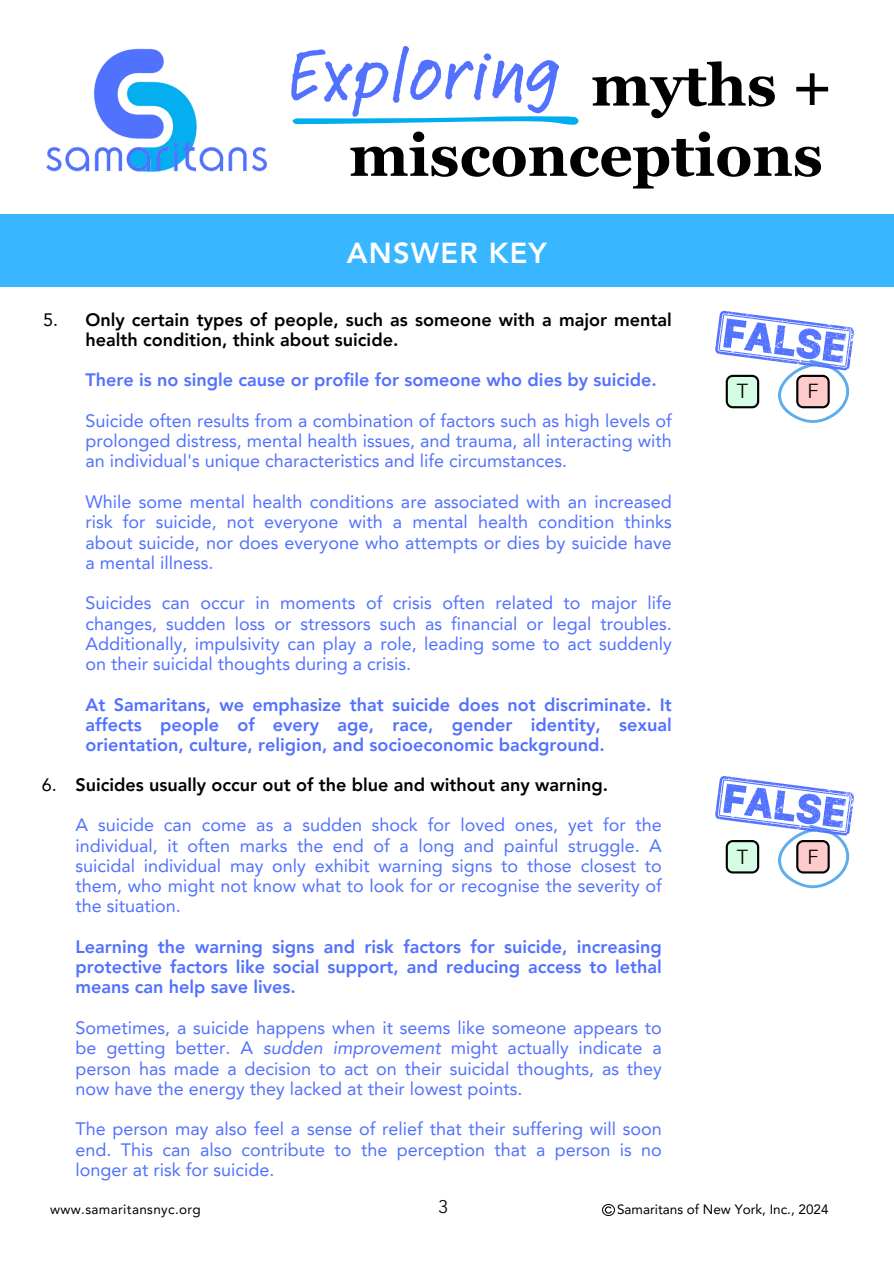
<style>
.page{position:relative;width:894px;height:1264px;background:#fff}
.page>*{position:absolute;margin:0;border:0;box-sizing:border-box;transform-origin:0 0}
.t1{font:500 76.35px "Feltpen Com";color:#5271ff}
.t2{font:700 58.5px "Georgia Pro";color:#000}
.t3{font:800 28.95px "Avenir LT Pro";letter-spacing:.04em;color:#fff}
.t4{font:19.95px "Avenir Next Arabic";color:#000}
.t5{font:18px/20.2px "Avenir LT Pro";color:#5271ff;text-align:justify}
.t6{font:800 18px/20.2px "Avenir LT Pro";color:#5271ff;text-align:justify}
.t7{font:800 18px/20.2px "Avenir LT Pro";color:#000}
.t8{font:18px "Avenir LT Pro";color:#000}
.t9{font:17.85px "Avenir Next Arabic";color:#000}
.t10{font:13.5px "Avenir LT Pro";color:#000}
.t11{font:13.5px "Avenir LT Pro";letter-spacing:.025em;color:#000}
.s1{font-style:italic}
</style>
<div class="page">
<svg style="left:715px;top:311px;width:138px;height:112px"></svg>
<svg style="left:715px;top:776px;width:138px;height:112px"></svg>
<svg style="left:602px;top:1204px;width:12px;height:11px"></svg>
<div style="left:0;top:214px;width:893px;height:73px;background:#38b6ff"></div>
<svg style="left:292px;top:116px;width:286px;height:9px"></svg>
<img style="left:94px;top:48px;width:103px;height:92px">
<img style="left:46px;top:140px;width:222px;height:32px">
<h5 class="t1" style="left:287px;top:22px;width:274px">Exploring</h5>
<h4 class="t2" style="left:591px;top:52px;width:243px">myths +</h4>
<h5 class="t2" style="left:349px;top:122px;width:475px">misconceptions</h5>
<p class="t3" style="left:347px;top:241px;width:201px">ANSWER KEY</p>
<p class="t8" style="left:43px;top:312px;width:17px">5.</p>
<h1 class="t7" style="left:85px;top:311px;width:587px">Only certain types of people, such as someone with a major mental health condition, think about suicide.</h1>
<h2 class="t6" style="left:85px;top:372px;width:572px">There is no single cause or profile for someone who dies by suicide.</h2>
<h2 class="t5" style="left:85px;top:412px;width:587px">Suicide often results from a combination of factors such as high levels of prolonged distress, mental health issues, and trauma, all interacting with an individual's unique characteristics and life circumstances.</h2>
<h3 class="t5" style="left:85px;top:493px;width:587px">While some mental health conditions are associated with an increased risk for suicide, not everyone with a mental health condition thinks about suicide, nor does everyone who attempts or dies by suicide have a mental illness.</h3>
<h5 class="t5" style="left:85px;top:594px;width:587px">Suicides can occur in moments of crisis often related to major life changes, sudden loss or stressors such as financial or legal troubles.<br>Additionally, impulsivity can play a role, leading some to act suddenly on their suicidal thoughts during a crisis.</h5>
<h4 class="t6" style="left:85px;top:696px;width:587px">At Samaritans, we emphasize that suicide does not discriminate. It affects people of every age, race, gender identity, sexual orientation, culture, religion, and socioeconomic background.</h4>
<p class="t8" style="left:42px;top:777px;width:17px">6.</p>
<h5 class="t7" style="left:75px;top:776px;width:534px">Suicides usually occur out of the blue and without any warning.</h5>
<h5 class="t5" style="left:75px;top:816px;width:587px">A suicide can come as a sudden shock for loved ones, yet for the individual, it often marks the end of a long and painful struggle. A suicidal individual may only exhibit warning signs to those closest to them, who might not know what to look for or recognise the severity of the situation.</h5>
<h4 class="t6" style="left:75px;top:938px;width:587px">Learning the warning signs and risk factors for suicide, increasing protective factors like social support, and reducing access to lethal means can help save lives.</h4>
<p class="t5" style="left:75px;top:1019px;width:587px">Sometimes, a suicide happens when it seems like someone appears to be getting better. A <span class="s1">sudden improvement</span> might actually indicate a person has made a decision to act on their suicidal thoughts, as they now have the energy they lacked at their lowest points.</p>
<p class="t5" style="left:75px;top:1120px;width:587px">The person may also feel a sense of relief that their suffering will soon end. This can also contribute to the perception that a person is no longer at risk for suicide.</p>
<h4 class="t4" style="left:736px;top:380px;width:13px">T</h4>
<h5 class="t4" style="left:807px;top:380px;width:13px">F</h5>
<p class="t4" style="left:736px;top:845px;width:13px">T</p>
<p class="t4" style="left:807px;top:845px;width:13px">F</p>
<h4 class="t11" style="left:50px;top:1204px;width:152px">www.samaritansnyc.org</h4>
<h5 class="t9" style="left:438px;top:1195px;width:12px">3</h5>
<h5 class="t10" style="left:617px;top:1204px;width:213px">Samaritans of New York, Inc., 2024</h5>
</div>
